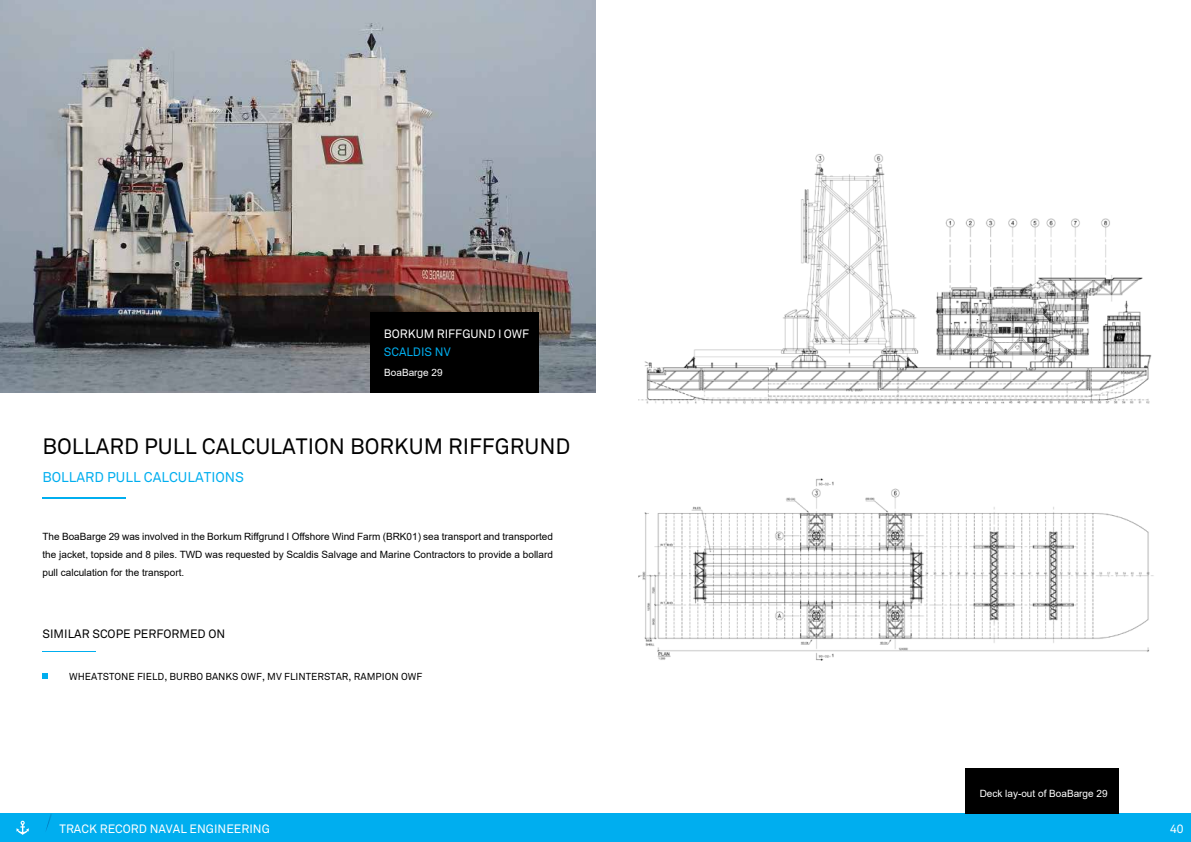
<style>
.page{position:relative;width:1191px;height:842px;background:#fff}
.page>*{position:absolute;margin:0;border:0;box-sizing:border-box;transform-origin:0 0}
.t1{font:22px "Akkurat";color:#000}
.t2{font:14px "Akkurat";color:#00aeef}
.t3{font:12px "Akkurat";color:#fff}
.t4{font:12px "Akkurat";color:#000}
.t5{font:12px "Akkurat";color:#00aeef}
.t6{font:10px/18px "Arial";color:#000;text-align:justify}
.t7{font:10px "Akkurat";color:#000}
.t8{font:10px "Arial";color:#fff}
</style>
<div class="page">
<div style="left:595px;top:814px;width:596px;height:28px;background:#00aeef"></div>
<div style="left:0;top:814px;width:595px;height:28px;background:#00aeef"></div>
<svg style="left:46px;top:814px;width:6px;height:16px"></svg>
<svg style="left:17px;top:821px;width:12px;height:14px"></svg>
<img style="left:0;top:0;width:595px;height:393px">
<hr style="left:43px;top:651px;width:53px;height:1px;background:#00aeef">
<svg style="left:43px;top:673px;width:5px;height:6px"></svg>
<hr style="left:43px;top:497px;width:83px;height:2px;background:#00aeef">
<div style="left:370px;top:312px;width:169px;height:81px;background:#000"></div>
<div style="left:965px;top:768px;width:154px;height:46px;background:#000"></div>
<img style="left:638px;top:478px;width:516px;height:183px">
<div style="left:653px;top:459px;width:44px;height:37px;background:#fff"></div>
<img style="left:638px;top:154px;width:514px;height:250px">
<p class="t3" style="left:384px;top:326px;width:147px">BORKUM RIFFGUND I OWF</p>
<p class="t5" style="left:384px;top:344px;width:68px">SCALDIS NV</p>
<p class="t8" style="left:384px;top:365px;width:60px">BoaBarge 29</p>
<h1 class="t1" style="left:43px;top:434px;width:529px">BOLLARD PULL CALCULATION BORKUM RIFFGRUND</h1>
<h2 class="t2" style="left:43px;top:469px;width:203px">BOLLARD PULL CALCULATIONS</h2>
<p class="t6" style="left:43px;top:528px;width:512px">The BoaBarge 29 was involved in the Borkum Riffgrund I Offshore Wind Farm (BRK01) sea transport and transported the jacket, topside and 8 piles. TWD was requested by Scaldis Salvage and Marine Contractors to provide a bollard pull calculation for the transport.</p>
<p class="t4" style="left:43px;top:627px;width:184px">SIMILAR SCOPE PERFORMED ON</p>
<p class="t7" style="left:69px;top:670px;width:354px">WHEATSTONE FIELD, BURBO BANKS OWF, MV FLINTERSTAR, RAMPION OWF</p>
<p class="t3" style="left:60px;top:821px;width:212px">TRACK RECORD NAVAL ENGINEERING</p>
<p class="t8" style="left:979px;top:786px;width:129px">Deck lay-out of BoaBarge 29</p>
<p class="t3" style="left:1170px;top:821px;width:15px">40</p>
</div>
